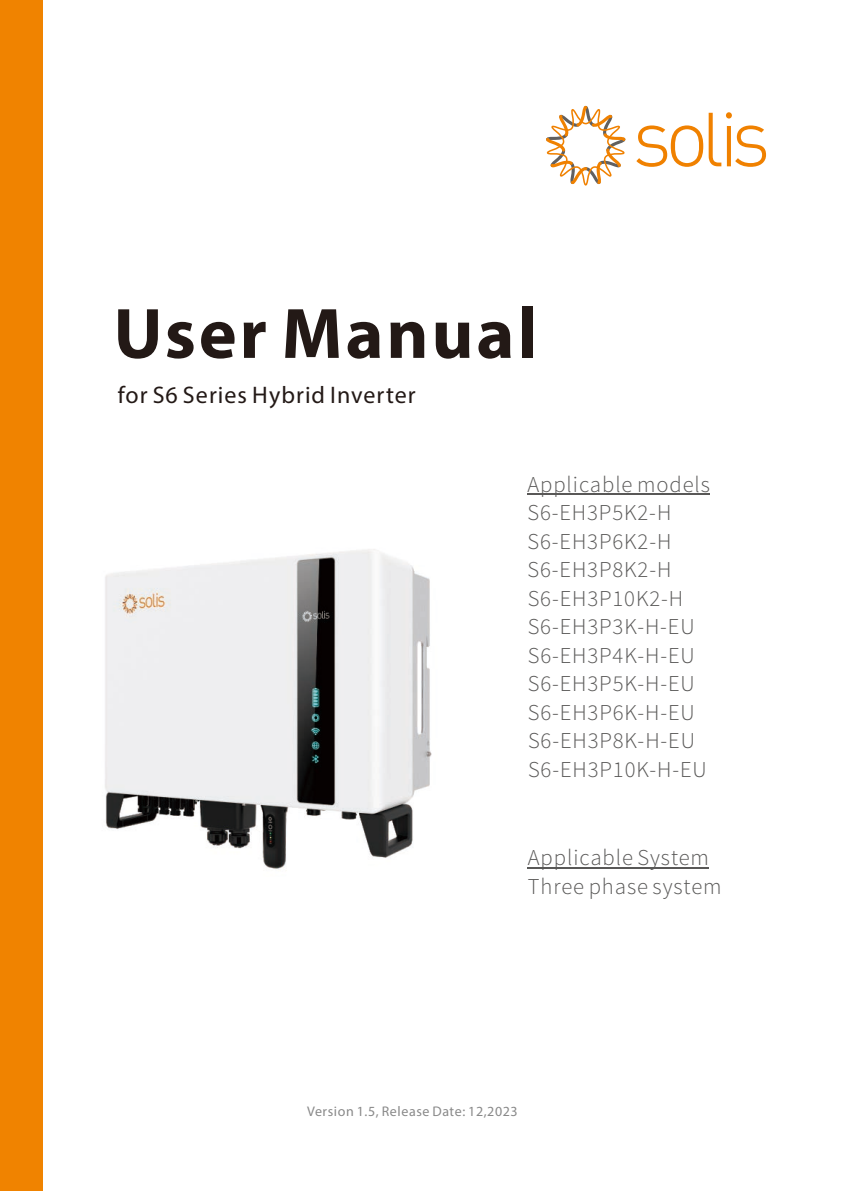
<style>
.page{position:relative;width:842px;height:1191px;background:#fff}
.page>*{position:absolute;margin:0;border:0;box-sizing:border-box;transform-origin:0 0}
.t1{font:700 72px "Myriad Pro";letter-spacing:.04em;color:#231916}
.t2{font:24px "Myriad Pro";letter-spacing:.04em;color:#231916}
.t3{font:300 22.6px/28.6px "Source Sans Pro";letter-spacing:.04em;color:#595857}
.t4{font:14px "Myriad Pro";letter-spacing:.04em;color:#898989}
</style>
<div class="page">
<div style="left:0;top:0;width:43px;height:1191px;background:#f08300"></div>
<svg style="left:709px;top:113px;width:12px;height:53px"></svg>
<hr style="left:727px;top:126px;width:4px;height:40px;background:#f08100">
<div style="left:726px;top:112px;width:6px;height:7px;background:#f08100;border-radius:50%"></div>
<svg style="left:735px;top:125px;width:31px;height:42px"></svg>
<svg style="left:636px;top:125px;width:67px;height:42px"></svg>
<svg style="left:546px;top:106px;width:80px;height:80px"></svg>
<hr style="left:527px;top:493px;width:183px;height:1px;background:#595857">
<hr style="left:528px;top:867px;width:181px;height:1px;background:#595857">
<img style="left:105px;top:549px;width:327px;height:321px">
<h1 class="t1" style="left:114px;top:304px;width:425px">User Manual</h1>
<p class="t2" style="left:118px;top:385px;width:299px">for S6 Series Hybrid Inverter</p>
<p class="t3" style="left:527px;top:471px;width:184px">Applicable models<br>S6-EH3P5K2-H<br>S6-EH3P6K2-H<br>S6-EH3P8K2-H<br>S6-EH3P10K2-H<br>S6-EH3P3K-H-EU<br>S6-EH3P4K-H-EU<br>S6-EH3P5K-H-EU<br>S6-EH3P6K-H-EU<br>S6-EH3P8K-H-EU<br>S6-EH3P10K-H-EU</p>
<p class="t3" style="left:528px;top:845px;width:195px">Applicable System<br>Three phase system</p>
<p class="t4" style="left:307px;top:1105px;width:212px">Version 1.5, Release Date: 12,2023</p>
</div>
